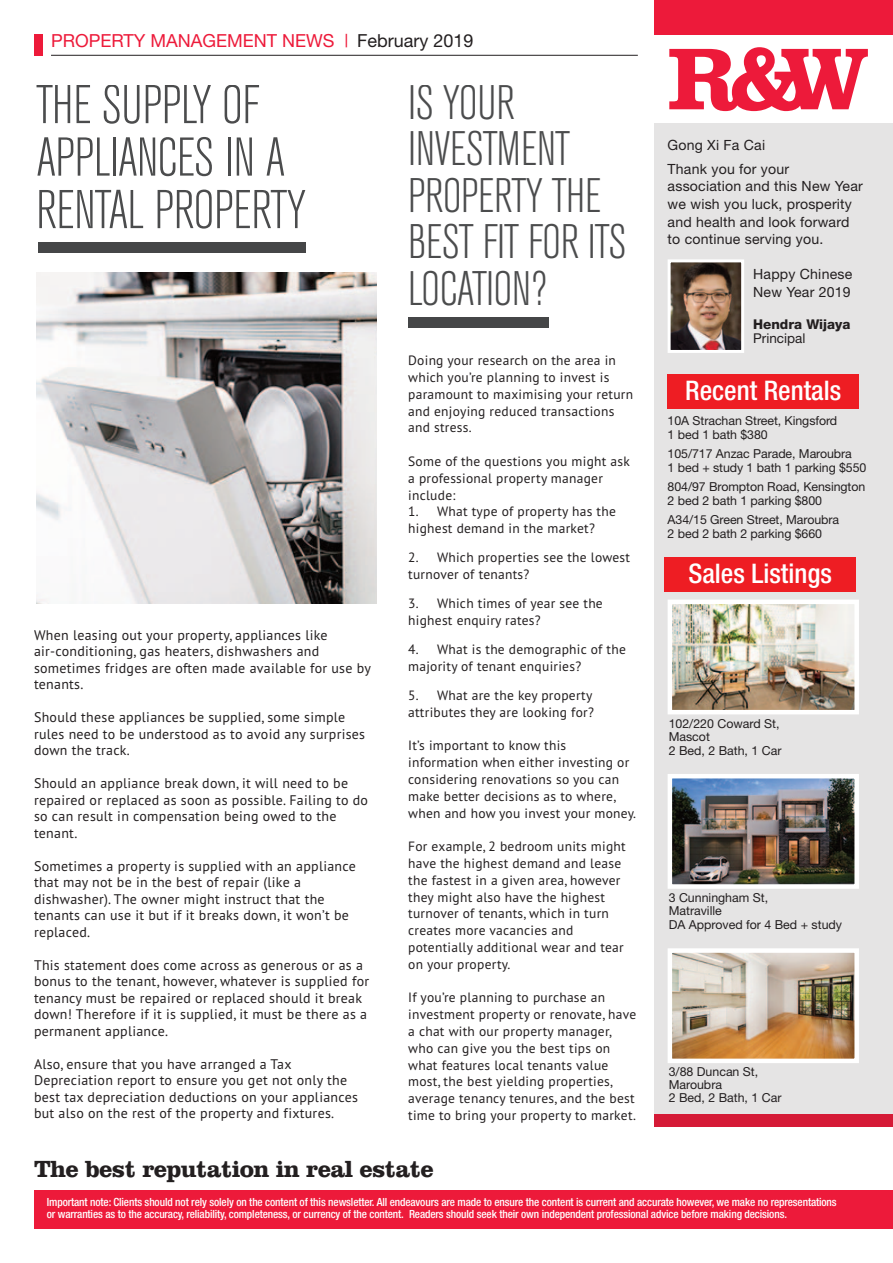
<style>
.page{position:relative;width:893px;height:1263px;background:#fff}
.page>*{position:absolute;margin:0;border:0;box-sizing:border-box;transform-origin:0 0}
.t1{font:700 90px "Clarendon BT";color:#ed1a3a}
.t2{font:300 condensed 54px/52.5px "Akzidenz Grotesk BE";letter-spacing:-.02em;color:#4b4c4d}
.t3{font:300 condensed 48px/46.5px "Akzidenz Grotesk BE";letter-spacing:-.02em;color:#4b4c4d}
.t4{font:500 condensed 27px "Helvetica Neue";color:#fff}
.t5{font:700 24px "Clarendon BT";letter-spacing:-.025em;color:#231f20}
.t6{font:18px "Helvetica Neue";color:#ed1a3a}
.t7{font:18px "Helvetica Neue";color:#231f20}
.t8{font:14.1px/17.5px "Helvetica Neue";letter-spacing:.015em;color:#231f20}
.t9{font:13.95px/16.5px "PT Sans";letter-spacing:.02em;color:#231f20}
.t10{font:13.5px/16.8px "PT Sans";letter-spacing:.02em;color:#231f20}
.t11{font:800 13.5px "Helvetica Neue";color:#231f20}
.t12{font:13.5px "Helvetica Neue";color:#231f20}
.t13{font:12.3px/13.5px "Helvetica Neue";letter-spacing:-.005em;color:#231f20}
.t14{font:500 condensed 11.25px/12px "Helvetica Neue";letter-spacing:-.01em;color:#fff}
</style>
<div class="page">
<div style="left:655px;top:0;width:238px;height:34px;background:#ed1a3a"></div>
<div style="left:34px;top:1191px;width:859px;height:38px;background:#ed1a3a"></div>
<div style="left:34px;top:34px;width:9px;height:21px;background:#ed1a3a"></div>
<hr style="left:51px;top:55px;width:587px;height:1px;background:#231f20">
<div style="left:38px;top:242px;width:268px;height:11px;background:#454647"></div>
<div style="left:408px;top:317px;width:140px;height:11px;background:#454647"></div>
<img style="left:36px;top:272px;width:340px;height:332px">
<div style="left:655px;top:123px;width:238px;height:1004px;background:#e5e4e4"></div>
<div style="left:668px;top:374px;width:191px;height:34px;background:#ee1d23"></div>
<img style="left:673px;top:605px;width:181px;height:104px">
<div style="left:668px;top:600px;width:191px;height:114px;border:4px solid #fff"></div>
<img style="left:673px;top:779px;width:181px;height:105px">
<div style="left:668px;top:774px;width:191px;height:115px;border:4px solid #fff"></div>
<div style="left:664px;top:557px;width:192px;height:34px;background:#ee1d23"></div>
<img style="left:673px;top:953px;width:181px;height:105px">
<div style="left:668px;top:948px;width:191px;height:115px;border:4px solid #fff"></div>
<img style="left:672px;top:263px;width:68px;height:86px">
<div style="left:668px;top:259px;width:76px;height:94px;border:3px solid #fff"></div>
<h3 class="t6" style="left:51px;top:34px;width:299px">PROPERTY MANAGEMENT NEWS |</h3>
<h3 class="t7" style="left:357px;top:34px;width:118px">February 2019</h3>
<h2 class="t2" style="left:36px;top:84px;width:271px">THE SUPPLY OF<br>APPLIANCES IN A<br>RENTAL PROPERTY</h2>
<h3 class="t3" style="left:408px;top:85px;width:220px">IS YOUR<br>INVESTMENT<br>PROPERTY THE<br>BEST FIT FOR ITS<br>LOCATION?</h3>
<p class="t9" style="left:34px;top:628px;width:338px">When leasing out your property, appliances like air-conditioning, gas heaters, dishwashers and sometimes fridges are often made available for use by tenants.</p>
<p class="t9" style="left:34px;top:711px;width:333px">Should these appliances be supplied, some simple rules need to be understood as to avoid any surprises down the track.</p>
<p class="t9" style="left:34px;top:777px;width:336px">Should an appliance break down, it will need to be repaired or replaced as soon as possible. Failing to do so can result in compensation being owed to the tenant.</p>
<p class="t9" style="left:34px;top:859px;width:323px">Sometimes a property is supplied with an appliance that may not be in the best of repair (like a dishwasher). The owner might instruct that the tenants can use it but if it breaks down, it won’t be replaced.</p>
<p class="t9" style="left:34px;top:958px;width:337px">This statement does come across as generous or as a bonus to the tenant, however, whatever is supplied for tenancy must be repaired or replaced should it break down! Therefore if it is supplied, it must be there as a permanent appliance.</p>
<p class="t9" style="left:34px;top:1057px;width:325px">Also, ensure that you have arranged a Tax Depreciation report to ensure you get not only the best tax depreciation deductions on your appliances but also on the rest of the property and fixtures.</p>
<p class="t10" style="left:408px;top:353px;width:226px">Doing your research on the area in which you’re planning to invest is paramount to maximising your return and enjoying reduced transactions and stress.</p>
<p class="t10" style="left:408px;top:454px;width:223px">Some of the questions you might ask a professional property manager include:</p>
<p class="t10" style="left:408px;top:505px;width:209px">1. What type of property has the highest demand in the market?</p>
<p class="t10" style="left:408px;top:551px;width:223px">2. Which properties see the lowest turnover of tenants?</p>
<p class="t10" style="left:408px;top:596px;width:196px">3. Which times of year see the highest enquiry rates?</p>
<p class="t10" style="left:408px;top:642px;width:219px">4. What is the demographic of the majority of tenant enquiries?</p>
<p class="t10" style="left:408px;top:688px;width:187px">5. What are the key property attributes they are looking for?</p>
<p class="t10" style="left:408px;top:739px;width:229px">It’s important to know this information when either investing or considering renovations so you can make better decisions as to where, when and how you invest your money.</p>
<p class="t10" style="left:408px;top:839px;width:219px">For example, 2 bedroom units might have the highest demand and lease the fastest in a given area, however they might also have the highest turnover of tenants, which in turn creates more vacancies and potentially additional wear and tear on your property.</p>
<p class="t10" style="left:408px;top:991px;width:230px">If you’re planning to purchase an investment property or renovate, have a chat with our property manager, who can give you the best tips on what features local tenants value most, the best yielding properties, average tenancy tenures, and the best time to bring your property to market.</p>
<h3 class="t5" style="left:34px;top:1160px;width:401px">The best reputation in real estate</h3>
<h1 class="t1" style="left:668px;top:47px;width:202px">R&amp;W</h1>
<p class="t8" style="left:668px;top:138px;width:99px">Gong Xi Fa Cai</p>
<p class="t8" style="left:668px;top:162px;width:197px">Thank you for your association and this New Year we wish you luck, prosperity and health and look forward to continue serving you.</p>
<p class="t8" style="left:753px;top:267px;width:101px">Happy Chinese<br>New Year 2019</p>
<p class="t11" style="left:753px;top:319px;width:99px">Hendra Wijaya</p>
<p class="t12" style="left:753px;top:334px;width:54px">Principal</p>
<h3 class="t4" style="left:685px;top:381px;width:157px">Recent Rentals</h3>
<p class="t13" style="left:668px;top:415px;width:171px">10A Strachan Street, Kingsford<br>1 bed 1 bath $380</p>
<p class="t13" style="left:668px;top:448px;width:200px">105/717 Anzac Parade, Maroubra<br>1 bed + study 1 bath 1 parking $550</p>
<p class="t13" style="left:668px;top:481px;width:199px">804/97 Brompton Road, Kensington<br>2 bed 2 bath 1 parking $800</p>
<p class="t13" style="left:668px;top:514px;width:173px">A34/15 Green Street, Maroubra<br>2 bed 2 bath 2 parking $660</p>
<h3 class="t4" style="left:688px;top:564px;width:145px">Sales Listings</h3>
<p class="t13" style="left:669px;top:717px;width:114px">102/220 Coward St,<br>Mascot<br>2 Bed, 2 Bath, 1 Car</p>
<p class="t13" style="left:669px;top:892px;width:175px">3 Cunningham St,<br>Matraville<br>DA Approved for 4 Bed + study</p>
<p class="t13" style="left:669px;top:1067px;width:114px;line-height:12.8px">3/88 Duncan St,<br>Maroubra<br>2 Bed, 2 Bath, 1 Car</p>
<p class="t14" style="left:47px;top:1197px;width:791px">Important note: Clients should not rely solely on the content of this newsletter. All endeavours are made to ensure the content is current and accurate however, we make no representations or warranties as to the accuracy, reliability, completeness, or currency of the content. Readers should seek their own independent professional advice before making decisions.</p>
</div>
